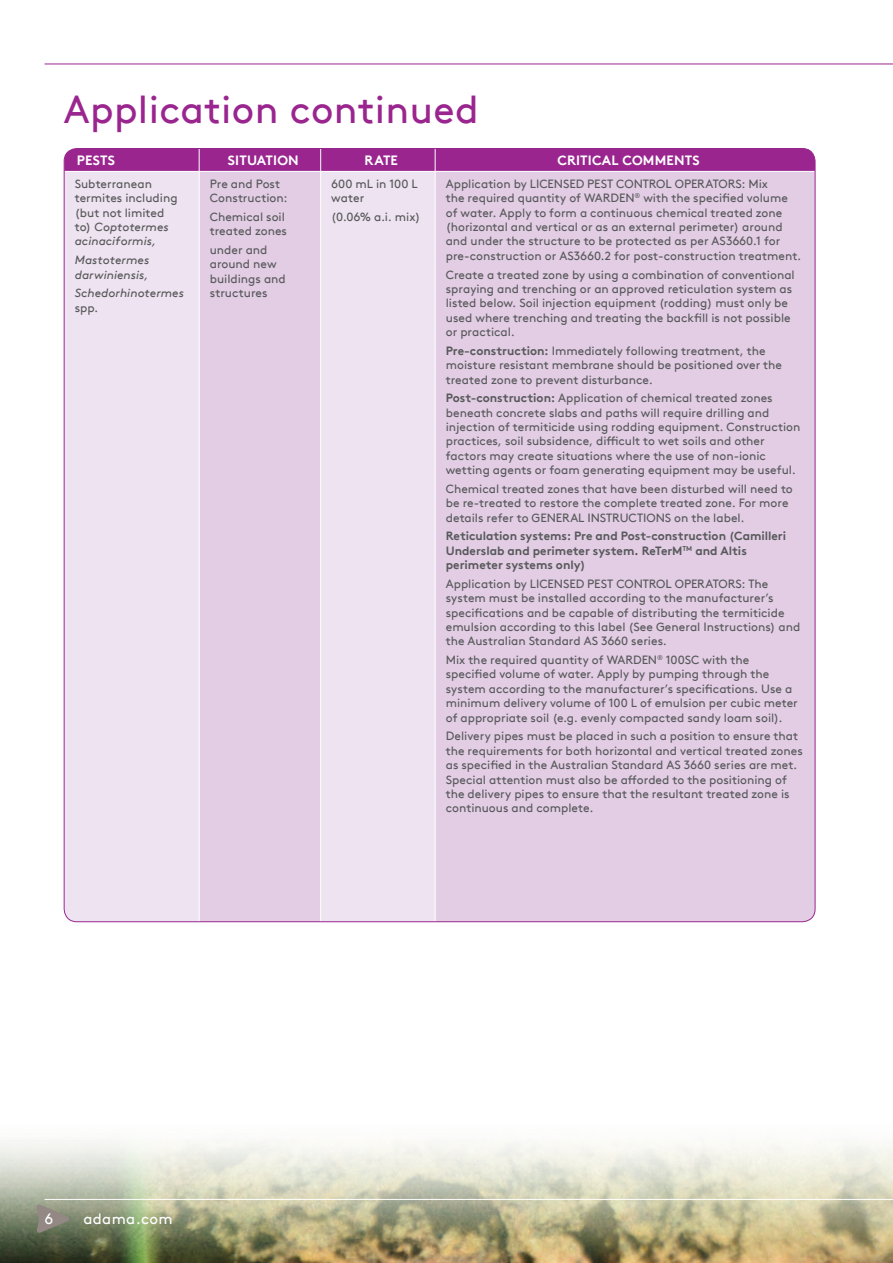
<style>
.page{position:relative;width:893px;height:1263px;background:#fff}
.page>*{position:absolute;margin:0;border:0;box-sizing:border-box;transform-origin:0 0}
.t1{font:39px "Brown TT";letter-spacing:.01em;color:#9a258f}
.t2{font:15px "Brown TT";letter-spacing:.025em;color:#fff}
.t3{font:700 13.5px "Brown TT";letter-spacing:.01em;color:#fff}
.t4{font:12px/14.4px "Brown TT";color:#58595b}
.t5{font:700 12px/14.4px "Brown TT";color:#58595b}
.t6{font:italic 12px/14.4px "Brown TT";letter-spacing:.005em;color:#58595b}
.s1{font-style:italic}
.s2{font-weight:700}
</style>
<div class="page">
<img style="left:0;top:158px;width:893px;height:1105px">
<svg style="left:36px;top:1204px;width:34px;height:29px"></svg>
<hr style="left:45px;top:1199px;width:848px;height:1px;background:#fff">
<hr style="left:45px;top:64px;width:848px;height:1px;background:#9a258f">
<div style="left:64px;top:172px;width:135px;height:750px;background:#eee3f0"></div>
<svg style="left:200px;top:172px;width:615px;height:750px;fill:#e2cde4"></svg>
<div style="left:64px;top:148px;width:751px;height:23px;background:#9a258f"></div>
<hr style="left:64px;top:171px;width:135px;height:1px;background:#fff">
<hr style="left:199px;top:171px;width:122px;height:1px;background:#fff">
<hr style="left:199px;top:172px;width:1px;height:750px;background:#fff">
<hr style="left:321px;top:171px;width:114px;height:1px;background:#fff">
<hr style="left:320px;top:172px;width:1px;height:750px;background:#fff">
<hr style="left:435px;top:171px;width:380px;height:1px;background:#fff">
<hr style="left:435px;top:172px;width:1px;height:750px;background:#fff">
<h1 class="t1" style="left:64px;top:87px;width:416px">Application continued</h1>
<p class="t3" style="left:77px;top:152px;width:40px">PESTS</p>
<p class="t3" style="left:228px;top:152px;width:72px">SITUATION</p>
<p class="t3" style="left:365px;top:152px;width:35px">RATE</p>
<p class="t3" style="left:557px;top:152px;width:144px">CRITICAL COMMENTS</p>
<p class="t4" style="left:75px;top:177px;width:104px">Subterranean termites including (but not limited to) <span class="s1">Coptotermes acinaciformis,</span></p>
<p class="t6" style="left:75px;top:253px;width:76px">Mastotermes darwiniensis,</p>
<p class="t6" style="left:75px;top:286px;width:111px">Schedorhinotermes</p>
<p class="t4" style="left:75px;top:300px;width:25px">spp.</p>
<p class="t4" style="left:331px;top:177px;width:88px">600 mL in 100 L water</p>
<p class="t4" style="left:331px;top:210px;width:91px">(0.06% a.i. mix)</p>
<p class="t4" style="left:446px;top:177px;width:357px">Application by LICENSED PEST CONTROL OPERATORS: Mix<br>the required quantity of WARDEN<sup>®</sup> with the specified volume of water. Apply to form a continuous chemical treated zone (horizontal and vertical or as an external perimeter) around and under the structure to be protected as per AS3660.1 for pre-construction or AS3660.2 for post-construction treatment.</p>
<p class="t4" style="left:446px;top:267px;width:350px">Create a treated zone by using a combination of conventional spraying and trenching or an approved reticulation system as listed below. Soil injection equipment (rodding) must only be used where trenching and treating the backfill is not possible or practical.</p>
<p class="t4" style="left:446px;top:343px;width:338px"><span class="s2">Pre-construction:</span> Immediately following treatment, the moisture resistant membrane should be positioned over the treated zone to prevent disturbance.</p>
<p class="t4" style="left:446px;top:391px;width:356px"><span class="s2">Post-construction:</span> Application of chemical treated zones beneath concrete slabs and paths will require drilling and injection of termiticide using rodding equipment. Construction practices, soil subsidence, difficult to wet soils and other factors may create situations where the use of non-ionic wetting agents or foam generating equipment may be useful.</p>
<p class="t4" style="left:446px;top:482px;width:349px">Chemical treated zones that have been disturbed will need to be re-treated to restore the complete treated zone. For more details refer to GENERAL INSTRUCTIONS on the label.</p>
<p class="t5" style="left:446px;top:529px;width:342px">Reticulation systems: Pre and Post-construction (Camilleri<br>Underslab and perimeter system. ReTerM<sup>TM</sup> and Altis perimeter systems only)</p>
<p class="t4" style="left:446px;top:576px;width:356px">Application by LICENSED PEST CONTROL OPERATORS: The system must be installed according to the manufacturer’s specifications and be capable of distributing the termiticide emulsion according to this label (See General Instructions) and the Australian Standard AS 3660 series.</p>
<p class="t4" style="left:446px;top:653px;width:354px">Mix the required quantity of WARDEN<sup>®</sup> 100SC with the specified volume of water. Apply by pumping through the system according to the manufacturer’s specifications. Use a minimum delivery volume of 100 L of emulsion per cubic meter of appropriate soil (e.g. evenly compacted sandy loam soil).</p>
<p class="t4" style="left:446px;top:729px;width:358px">Delivery pipes must be placed in such a position to ensure that the requirements for both horizontal and vertical treated zones as specified in the Australian Standard AS 3660 series are met.<br>Special attention must also be afforded to the positioning of the delivery pipes to ensure that the resultant treated zone is continuous and complete.</p>
<p class="t4" style="left:210px;top:177px;width:79px">Pre and Post<br>Construction:</p>
<p class="t4" style="left:210px;top:210px;width:79px">Chemical soil treated zones</p>
<p class="t4" style="left:210px;top:243px;width:78px">under and around new buildings and structures</p>
<p class="t2" style="left:44px;top:1210px;width:10px">6</p>
<p class="t2" style="left:83px;top:1209px;width:91px">adama.com</p>
</div>
